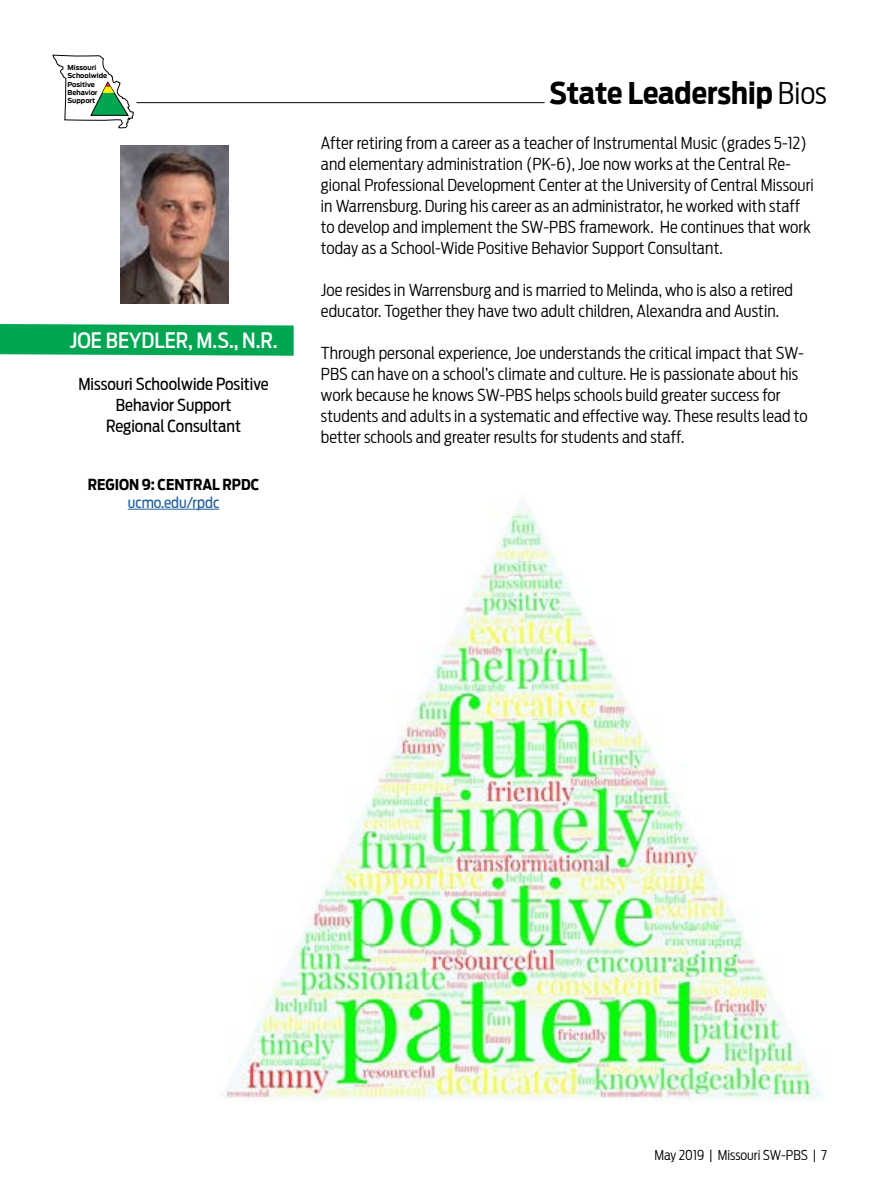
<style>
.page{position:relative;width:881px;height:1188px;background:#fff}
.page>*{position:absolute;margin:0;border:0;box-sizing:border-box;transform-origin:0 0}
.t1{font:700 30px "Antenna Cond";color:#000}
.t2{font:500 21px "Antenna Cond";color:#fff}
.t3{font:300 16.5px/21px "Antenna Cond";letter-spacing:.005em;color:#000}
.t4{font:16.5px/21px "Antenna Cond";color:#000;text-align:center}
.t5{font:700 15px "Antenna Cond";color:#000}
.t6{font:15px "Antenna Cond";color:#215e9e}
.t7{font:300 13.5px "Antenna Cond";color:#000}
.t8{font:700 6.75px/8.1px "Antenna";color:#000;scale:.96 1}
.s1{font-weight:300}
</style>
<div class="page">
<img style="left:205px;top:502px;width:619px;height:600px">
<svg style="left:0;top:324px;width:293px;height:32px;background:#0eaa5a"></svg>
<hr style="left:128px;top:509px;width:91px;height:1px;background:#215e9e">
<img style="left:120px;top:146px;width:108px;height:157px">
<hr style="left:136px;top:102px;width:408px;height:1px;background:#000">
<svg style="left:53px;top:55px;width:80px;height:74px"></svg>
<p class="t8" style="left:67px;top:64px;width:43px">Missouri<br>Schoolwide<br>Positive<br>Behavior<br>Support</p>
<p class="t2" style="left:70px;top:328px;width:209px">JOE BEYDLER, M.S., N.R.</p>
<p class="t4" style="left:78px;top:373px;width:192px">Missouri Schoolwide Positive<br>Behavior Support<br>Regional Consultant</p>
<p class="t5" style="left:88px;top:476px;width:173px">REGION 9: CENTRAL RPDC</p>
<p class="t6" style="left:128px;top:494px;width:93px">ucmo.edu/rpdc</p>
<h1 class="t1" style="left:549px;top:75px;width:279px">State Leadership <span class="s1">Bios</span></h1>
<p class="t3" style="left:321px;top:133px;width:494px">After retiring from a career as a teacher of Instrumental Music (grades 5-12) and elementary administration (PK-6), Joe now works at the Central Re&shy;gional Professional Development Center at the University of Central Missouri in Warrensburg. During his career as an administrator, he worked with staff to develop and implement the SW-PBS framework. He continues that work today as a School-Wide Positive Behavior Support Consultant.</p>
<p class="t3" style="left:321px;top:280px;width:473px">Joe resides in Warrensburg and is married to Melinda, who is also a retired educator. Together they have two adult children, Alexandra and Austin.</p>
<p class="t3" style="left:321px;top:343px;width:488px">Through personal experience, Joe understands the critical impact that SW-PBS can have on a school’s climate and culture. He is passionate about his work because he knows SW-PBS helps schools build greater success for students and adults in a systematic and effective way. These results lead to better schools and greater results for students and staff.</p>
<p class="t7" style="left:654px;top:1147px;width:174px">May 2019 | Missouri SW-PBS | 7</p>
</div>
